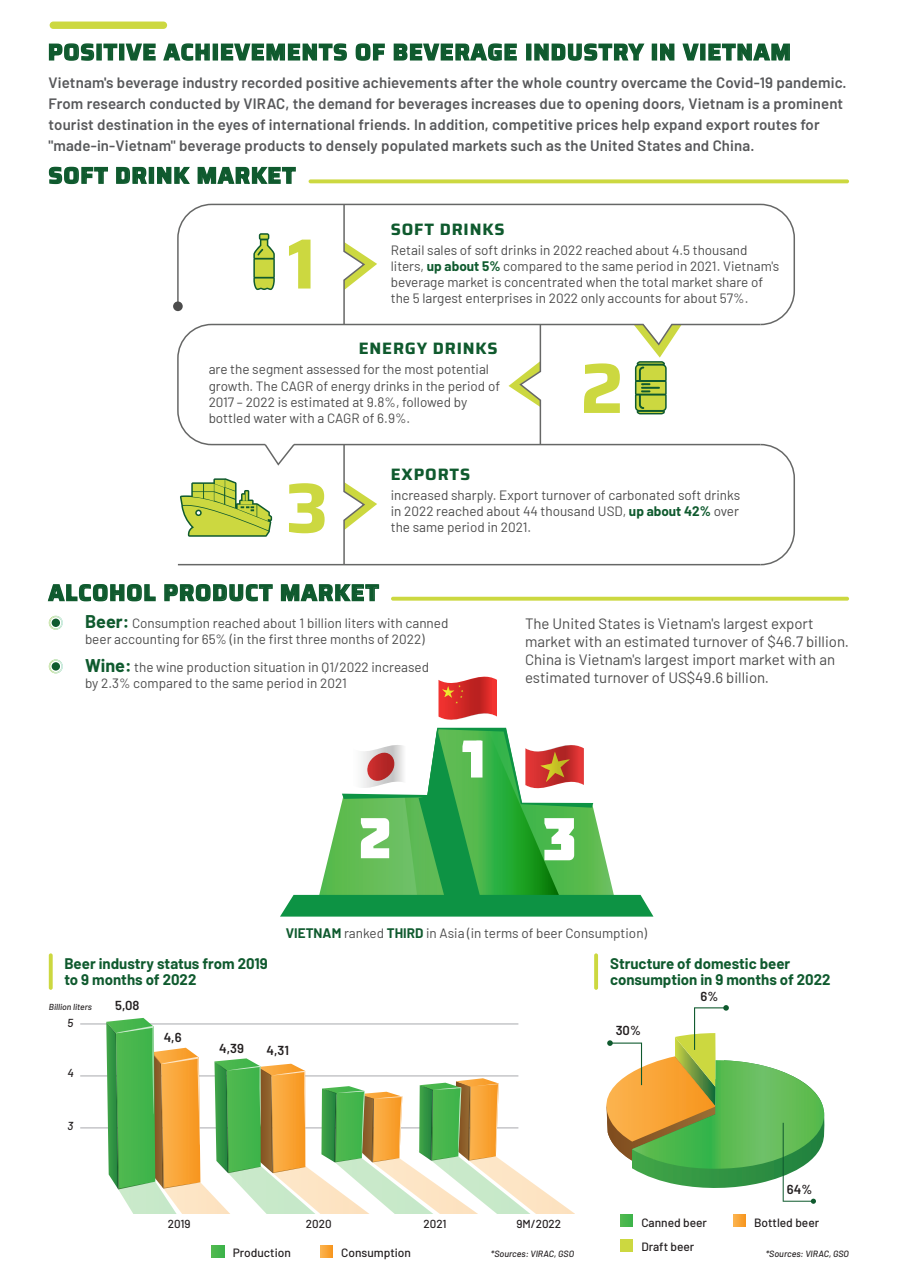
<style>
.page{position:relative;width:910px;height:1280px;background:#fff}
.page>*{position:absolute;margin:0;border:0;box-sizing:border-box;transform-origin:0 0}
.t1{font:700 71.1px "Saira";color:#ccd840}
.t2{font:700 22.5px "Saira";letter-spacing:.05em;color:#0f5a2e}
.t3{font:700 16.5px "Saira";letter-spacing:.05em;color:#0f5a2e}
.t4{font:600 15px/21px "Barlow";letter-spacing:.01em;color:#57585a}
.t5{font:15px/18px "Barlow";color:#4c4c4c}
.t6{font:700 15px/16.5px "Barlow";color:#0f5a2e}
.t7{font:13.5px/16.2px "Barlow";color:#4c4c4c}
.t8{font:600 13.05px "Barlow";color:#231f20}
.t9{font:500 12px/24.2px "Barlow";color:#231f20}
.t10{font:500 11.55px "Barlow";color:#231f20}
.t11{font:italic 500 11.55px "Barlow";color:#231f20}
.t12{font:italic 500 9px "Barlow";color:#231f20}
.t13{font:italic 500 8.7px "Barlow";color:#231f20}
.s1{font-weight:700;color:#0f5a2e}
.s2{font-weight:700;font-size:18px;color:#0f5a2e}
</style>
<div class="page">
<svg style="left:48px;top:43px;width:47px;height:18px"></svg>
<div style="left:96px;top:44px;width:6px;height:17px;border:2px solid #0f5a2e"></div>
<svg style="left:103px;top:43px;width:15px;height:18px"></svg>
<div style="left:119px;top:44px;width:5px;height:17px;border:2px solid #0f5a2e"></div>
<svg style="left:125px;top:43px;width:31px;height:18px"></svg>
<svg style="left:163px;top:43px;width:47px;height:18px"></svg>
<div style="left:213px;top:44px;width:5px;height:17px;border:2px solid #0f5a2e"></div>
<svg style="left:220px;top:43px;width:127px;height:18px"></svg>
<svg style="left:355px;top:43px;width:30px;height:18px"></svg>
<svg style="left:393px;top:43px;width:124px;height:18px"></svg>
<div style="left:526px;top:44px;width:5px;height:17px;border:2px solid #0f5a2e"></div>
<svg style="left:534px;top:43px;width:111px;height:18px"></svg>
<div style="left:652px;top:44px;width:5px;height:17px;border:2px solid #0f5a2e"></div>
<svg style="left:660px;top:43px;width:15px;height:18px"></svg>
<svg style="left:682px;top:43px;width:17px;height:18px"></svg>
<div style="left:700px;top:44px;width:5px;height:17px;border:2px solid #0f5a2e"></div>
<svg style="left:708px;top:43px;width:82px;height:18px"></svg>
<div style="left:50px;top:22px;width:117px;height:7px;background:#ccd840;border-radius:4px"></div>
<svg style="left:48px;top:166px;width:60px;height:19px"></svg>
<svg style="left:116px;top:166px;width:31px;height:18px"></svg>
<div style="left:149px;top:167px;width:5px;height:17px;border:2px solid #0f5a2e"></div>
<svg style="left:157px;top:166px;width:33px;height:18px"></svg>
<svg style="left:197px;top:166px;width:99px;height:18px"></svg>
<svg style="left:309px;top:179px;width:540px;height:4px;background:#d1db54"></svg>
<svg style="left:47px;top:584px;width:109px;height:18px"></svg>
<svg style="left:164px;top:584px;width:109px;height:18px"></svg>
<svg style="left:280px;top:584px;width:100px;height:18px"></svg>
<svg style="left:391px;top:597px;width:458px;height:4px;background:#d0db50"></svg>
<svg style="left:343px;top:446px;width:34px;height:120px"></svg>
<svg style="left:177px;top:203px;width:618px;height:123px"></svg>
<svg style="left:177px;top:323px;width:585px;height:123px"></svg>
<svg style="left:263px;top:442px;width:33px;height:24px"></svg>
<svg style="left:759px;top:443px;width:36px;height:123px"></svg>
<hr style="left:178px;top:564px;width:582px;height:1px;background:#666766">
<div style="left:173px;top:301px;width:10px;height:10px;background:#4c4c4c;border-radius:50%"></div>
<svg style="left:253px;top:233px;width:22px;height:57px"></svg>
<svg style="left:634px;top:324px;width:48px;height:90px"></svg>
<svg style="left:180px;top:478px;width:92px;height:59px"></svg>
<svg style="left:49px;top:616px;width:14px;height:14px"></svg>
<div style="left:52px;top:619px;width:8px;height:8px;background:#0f5a2e;border-radius:50%"></div>
<svg style="left:49px;top:659px;width:14px;height:14px"></svg>
<div style="left:52px;top:662px;width:8px;height:9px;background:#0f5a2e;border-radius:50%"></div>
<svg style="left:280px;top:676px;width:373px;height:241px"></svg>
<svg style="left:49px;top:953px;width:4px;height:37px"></svg>
<hr style="left:80px;top:1023px;width:438px;height:1px;background:#a8a9ad">
<hr style="left:80px;top:1075px;width:438px;height:1px;background:#a8a9ad">
<hr style="left:80px;top:1127px;width:438px;height:1px;background:#a8a9ad">
<svg style="left:106px;top:1018px;width:468px;height:195px"></svg>
<svg style="left:212px;top:1245px;width:12px;height:12px"></svg>
<svg style="left:320px;top:1245px;width:12px;height:12px"></svg>
<svg style="left:620px;top:1215px;width:13px;height:12px"></svg>
<div style="left:620px;top:1239px;width:13px;height:12px;background:#ccd840"></div>
<svg style="left:733px;top:1215px;width:12px;height:12px"></svg>
<svg style="left:606px;top:1005px;width:219px;height:199px"></svg>
<svg style="left:594px;top:953px;width:4px;height:37px"></svg>
<h2 class="t2" style="left:48px;top:34px;width:744px">POSITIVE ACHIEVEMENTS OF BEVERAGE INDUSTRY IN VIETNAM</h2>
<p class="t4" style="left:49px;top:70px;width:799px">Vietnam's beverage industry recorded positive achievements after the whole country overcame the Covid-19 pandemic.<br>From research conducted by VIRAC, the demand for beverages increases due to opening doors, Vietnam is a prominent tourist destination in the eyes of international friends. In addition, competitive prices help expand export routes for "made-in-Vietnam" beverage products to densely populated markets such as the United States and China.</p>
<h2 class="t2" style="left:49px;top:157px;width:248px">SOFT DRINK MARKET</h2>
<h1 class="t1" style="left:288px;top:206px;width:30px">1</h1>
<p class="t3" style="left:391px;top:216px;width:115px">SOFT DRINKS</p>
<p class="t7" style="left:391px;top:241px;width:390px">Retail sales of soft drinks in 2022 reached about 4.5 thousand liters, <span class="s1">up about 5%</span> compared to the same period in 2021. Vietnam's beverage market is concentrated when the total market share of the 5 largest enterprises in 2022 only accounts for about 57%.</p>
<p class="t3" style="left:359px;top:335px;width:141px">ENERGY DRINKS</p>
<p class="t7" style="left:209px;top:360px;width:293px">are the segment assessed for the most potential growth. The CAGR of energy drinks in the period of 2017 – 2022 is estimated at 9.8%, followed by bottled water with a CAGR of 6.9%.</p>
<p class="t3" style="left:391px;top:461px;width:81px">EXPORTS</p>
<h1 class="t1" style="left:580px;top:330px;width:45px">2</h1>
<h1 class="t1" style="left:285px;top:450px;width:45px">3</h1>
<p class="t7" style="left:391px;top:486px;width:351px;text-align:justify">increased sharply. Export turnover of carbonated soft drinks in 2022 reached about 44 thousand USD, <span class="s1">up about 42%</span> over the same period in 2021.</p>
<h2 class="t2" style="left:49px;top:574px;width:332px">ALCOHOL PRODUCT MARKET</h2>
<p class="t7" style="left:85px;top:614px;width:365px"><span class="s2">Beer:</span> Consumption reached about 1 billion liters with canned beer accounting for 65% (in the first three months of 2022)</p>
<p class="t7" style="left:85px;top:658px;width:346px"><span class="s2">Wine:</span> the wine production situation in Q1/2022 increased by 2.3% compared to the same period in 2021</p>
<p class="t5" style="left:525px;top:613px;width:325px">The United States is Vietnam's largest export market with an estimated turnover of $46.7 billion.<br>China is Vietnam's largest import market with an estimated turnover of US$49.6 billion.</p>
<p class="t7" style="left:286px;top:924px;width:363px"><span class="s1">VIETNAM</span> ranked <span class="s1">THIRD</span> in Asia (in terms of beer Consumption)</p>
<p class="t6" style="left:64px;top:954px;width:205px">Beer industry status from 2019 to 9 months of 2022</p>
<p class="t8" style="left:115px;top:996px;width:26px">5,08</p>
<p class="t8" style="left:164px;top:1028px;width:19px">4,6</p>
<p class="t8" style="left:219px;top:1039px;width:26px">4,39</p>
<p class="t8" style="left:266px;top:1040px;width:24px">4,31</p>
<p class="t13" style="left:49px;top:1000px;width:45px">Billion liters</p>
<p class="t11" style="left:67px;top:1014px;width:7px">5</p>
<p class="t11" style="left:67px;top:1065px;width:8px">4</p>
<p class="t11" style="left:67px;top:1117px;width:7px">3</p>
<p class="t6" style="left:610px;top:954px;width:222px">Structure of domestic beer consumption in 9 months of 2022</p>
<p class="t8" style="left:616px;top:1021px;width:27px">30%</p>
<p class="t8" style="left:700px;top:986px;width:19px">6%</p>
<p class="t8" style="left:787px;top:1180px;width:27px">64%</p>
<p class="t9" style="left:641px;top:1209px;width:67px">Canned beer<br>Draft beer</p>
<p class="t9" style="left:754px;top:1209px;width:67px">Bottled beer</p>
<p class="t10" style="left:168px;top:1215px;width:24px">2019</p>
<p class="t10" style="left:306px;top:1215px;width:27px">2020</p>
<p class="t10" style="left:424px;top:1215px;width:25px">2021</p>
<p class="t10" style="left:516px;top:1215px;width:46px">9M/2022</p>
<p class="t9" style="left:233px;top:1239px;width:60px">Production</p>
<p class="t9" style="left:341px;top:1239px;width:71px">Consumption</p>
<p class="t12" style="left:491px;top:1247px;width:85px">*Sources: VIRAC, GSO</p>
<p class="t12" style="left:766px;top:1247px;width:85px">*Sources: VIRAC, GSO</p>
</div>
